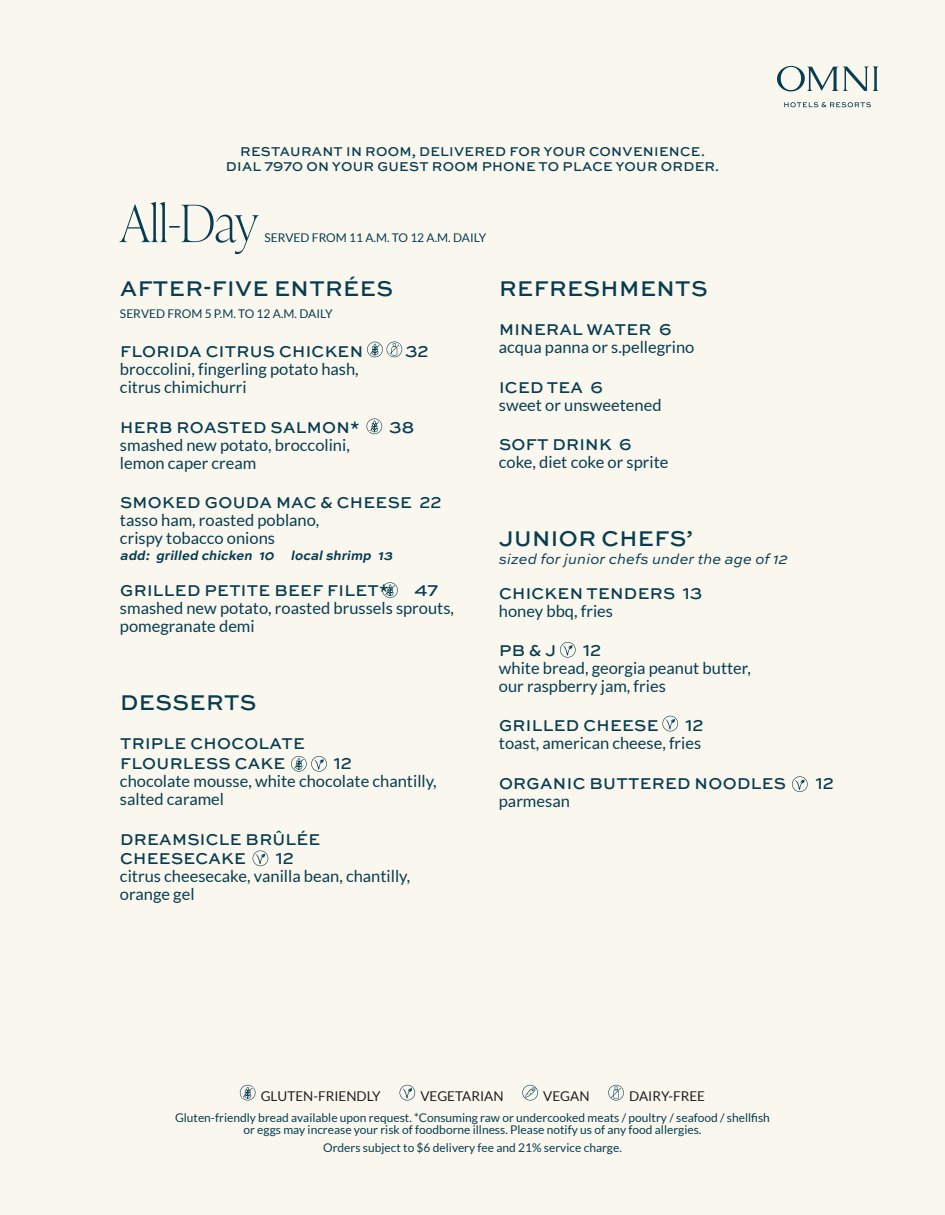
<style>
.page{position:relative;width:945px;height:1215px;background:#faf8ee}
.page>*{position:absolute;margin:0;border:0;box-sizing:border-box;transform-origin:0 0}
.t1{font:100 51.3px "Ivy Presto Display";letter-spacing:-.005em;color:#083d51}
.t2{font:500 22.5px "Sweet Sans Pro";letter-spacing:.02em;color:#083d51}
.t3{font:16.5px/18px "Lato";color:#083d51}
.t4{font:500 16.5px/19.8px "Sweet Sans Pro";letter-spacing:.02em;color:#083d51}
.t5{font:italic 15px "Sweet Sans Pro";color:#083d51}
.t6{font:500 13.5px/15px "Sweet Sans Pro";letter-spacing:.02em;color:#083d51;text-align:center}
.t7{font:13.5px "Lato";color:#231f20}
.t8{font:italic 700 13.5px "Sweet Sans Pro";color:#083d51}
.t9{font:12px/12px "Lato";color:#083d51;text-align:center}
</style>
<div class="page">
<svg style="left:777px;top:66px;width:101px;height:26px"></svg>
<svg style="left:784px;top:102px;width:87px;height:5px"></svg>
<svg style="left:240px;top:1085px;width:16px;height:16px"></svg>
<svg style="left:400px;top:1085px;width:15px;height:16px"></svg>
<svg style="left:522px;top:1085px;width:16px;height:16px"></svg>
<svg style="left:608px;top:1085px;width:16px;height:16px"></svg>
<svg style="left:560px;top:642px;width:16px;height:16px"></svg>
<svg style="left:662px;top:716px;width:16px;height:15px"></svg>
<svg style="left:367px;top:342px;width:35px;height:15px"></svg>
<svg style="left:382px;top:582px;width:16px;height:16px"></svg>
<svg style="left:367px;top:418px;width:15px;height:16px"></svg>
<svg style="left:291px;top:756px;width:36px;height:16px"></svg>
<svg style="left:253px;top:850px;width:15px;height:16px"></svg>
<svg style="left:792px;top:776px;width:16px;height:16px"></svg>
<p class="t6" style="left:226px;top:143px;width:495px">RESTAURANT IN ROOM, DELIVERED FOR YOUR CONVENIENCE.<br>DIAL 7970 ON YOUR GUEST ROOM PHONE TO PLACE YOUR ORDER.</p>
<h1 class="t1" style="left:120px;top:187px;width:140px">All-Day</h1>
<p class="t9" style="left:264px;top:232px;width:223px">SERVED FROM 11 A.M. TO 12 A.M. DAILY</p>
<h2 class="t2" style="left:120px;top:272px;width:274px">AFTER-FIVE ENTRÉES</h2>
<p class="t9" style="left:120px;top:308px;width:214px">SERVED FROM 5 P.M. TO 12 A.M. DAILY</p>
<p class="t4" style="left:120px;top:341px;width:245px">FLORIDA CITRUS CHICKEN</p>
<p class="t4" style="left:405px;top:341px;width:25px">32</p>
<p class="t3" style="left:120px;top:360px;width:240px">broccolini, fingerling potato hash, citrus chimichurri</p>
<p class="t4" style="left:120px;top:416px;width:241px">HERB ROASTED SALMON*</p>
<p class="t4" style="left:389px;top:416px;width:26px">38</p>
<p class="t3" style="left:120px;top:436px;width:231px">smashed new potato, broccolini, lemon caper cream</p>
<p class="t4" style="left:120px;top:492px;width:323px">SMOKED GOUDA MAC &amp; CHEESE 22</p>
<p class="t3" style="left:120px;top:511px;width:201px">tasso ham, roasted poblano, crispy tobacco onions</p>
<p class="t8" style="left:120px;top:545px;width:277px">add: grilled chicken 10 localshrimp 13</p>
<p class="t4" style="left:120px;top:580px;width:270px">GRILLED PETITE BEEF FILET*</p>
<p class="t4" style="left:415px;top:580px;width:25px">47</p>
<p class="t3" style="left:120px;top:599px;width:336px">smashed new potato, roasted brussels sprouts, pomegranate demi</p>
<h2 class="t2" style="left:120px;top:686px;width:138px">DESSERTS</h2>
<p class="t4" style="left:120px;top:733px;width:186px">TRIPLE CHOCOLATE<br>FLOURLESS CAKE</p>
<p class="t4" style="left:334px;top:753px;width:20px">12</p>
<p class="t3" style="left:120px;top:772px;width:318px">chocolate mousse, white chocolate chantilly, salted caramel</p>
<p class="t4" style="left:120px;top:828px;width:201px">DREAMSICLE BRÛLÉE<br>CHEESECAKE</p>
<p class="t4" style="left:276px;top:848px;width:20px">12</p>
<p class="t3" style="left:120px;top:867px;width:292px">citrus cheesecake, vanilla bean, chantilly, orange gel</p>
<h2 class="t2" style="left:499px;top:272px;width:210px">REFRESHMENTS</h2>
<p class="t4" style="left:499px;top:319px;width:174px">MINERAL WATER 6</p>
<p class="t3" style="left:499px;top:338px;width:197px">acqua panna or s.pellegrino</p>
<p class="t4" style="left:499px;top:377px;width:105px">ICED TEA 6</p>
<p class="t3" style="left:499px;top:396px;width:164px">sweet or unsweetened</p>
<p class="t4" style="left:499px;top:434px;width:134px">SOFT DRINK 6</p>
<p class="t3" style="left:499px;top:453px;width:171px">coke, diet coke or sprite</p>
<h2 class="t2" style="left:499px;top:522px;width:195px">JUNIOR CHEFS’</h2>
<p class="t5" style="left:499px;top:548px;width:291px">sized for junior chefs under the age of 12</p>
<p class="t4" style="left:499px;top:583px;width:205px">CHICKEN TENDERS 13</p>
<p class="t3" style="left:499px;top:602px;width:116px">honey bbq, fries</p>
<p class="t4" style="left:499px;top:640px;width:59px">PB &amp; J</p>
<p class="t4" style="left:583px;top:640px;width:20px">12</p>
<p class="t3" style="left:499px;top:659px;width:254px">white bread, georgia peanut butter, our raspberry jam, fries</p>
<p class="t4" style="left:499px;top:715px;width:161px">GRILLED CHEESE</p>
<p class="t4" style="left:686px;top:715px;width:20px">12</p>
<p class="t3" style="left:499px;top:734px;width:204px">toast, american cheese, fries</p>
<p class="t4" style="left:499px;top:773px;width:289px">ORGANIC BUTTERED NOODLES</p>
<p class="t4" style="left:816px;top:773px;width:20px">12</p>
<p class="t3" style="left:499px;top:792px;width:73px">parmesan</p>
<p class="t7" style="left:261px;top:1088px;width:122px">GLUTEN-FRIENDLY</p>
<p class="t7" style="left:420px;top:1088px;width:85px">VEGETARIAN</p>
<p class="t7" style="left:543px;top:1088px;width:48px">VEGAN</p>
<p class="t7" style="left:629px;top:1088px;width:78px">DAIRY-FREE</p>
<p class="t9" style="left:175px;top:1112px;width:597px">Gluten-friendly bread available upon request. *Consuming raw or undercooked meats / poultry / seafood / shellfish or eggs may increase your risk of foodborne illness. Please notify us of any food allergies.</p>
<p class="t9" style="left:323px;top:1141px;width:300px">Orders subject to $6 delivery fee and 21% service charge.</p>
</div>
